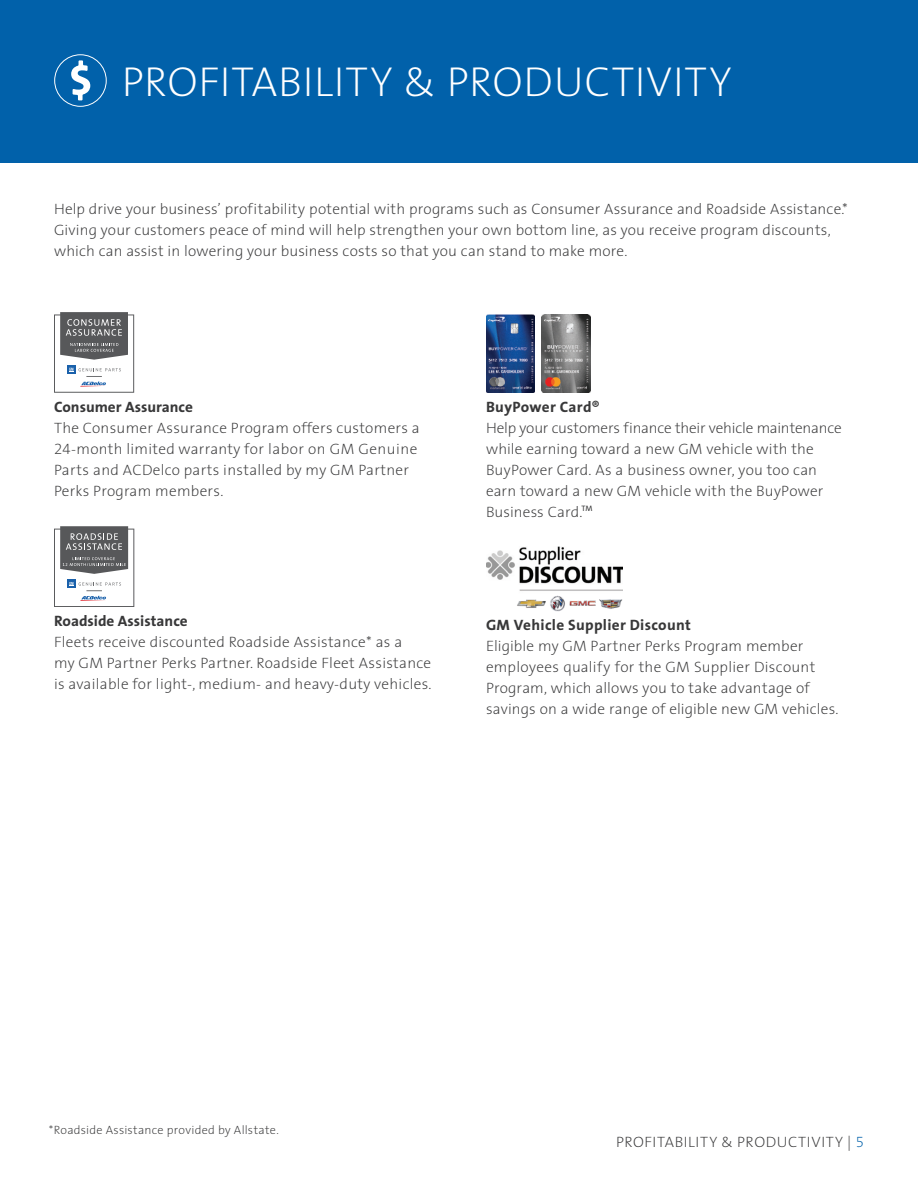
<style>
.page{position:relative;width:918px;height:1188px;background:#fff}
.page>*{position:absolute;margin:0;border:0;box-sizing:border-box;transform-origin:0 0}
.t1{font:300 42px "GM Sans";letter-spacing:.015em;color:#fff}
.t2{font:300 15px/21px "GM Sans";letter-spacing:.015em;color:#383839}
.t3{font:700 15px "GM Sans";color:#383839}
.t4{font:300 15px "GM Sans";letter-spacing:.04em;color:#383839}
.t5{font:700 15px "GM Sans";letter-spacing:.02em;color:#383839}
.t6{font:300 12px "GM Sans";letter-spacing:.02em;color:#383839}
.s1{font-weight:700}
.s2{font-weight:700;font-size:13.5px}
.s3{color:#0161aa}
</style>
<div class="page">
<div style="left:0;top:0;width:918px;height:162px;background:#0161aa"></div>
<svg style="left:54px;top:312px;width:80px;height:80px"></svg>
<svg style="left:54px;top:526px;width:80px;height:81px"></svg>
<img style="left:486px;top:315px;width:49px;height:78px">
<img style="left:541px;top:315px;width:49px;height:77px">
<img style="left:486px;top:546px;width:136px;height:45px">
<svg style="left:54px;top:54px;width:53px;height:53px"></svg>
<hr style="left:0;top:0;width:2px;height:163px;background:#0161aa">
<img style="left:517px;top:596px;width:106px;height:16px">
<h1 class="t1" style="left:122px;top:66px;width:611px">PROFITABILITY &amp; PRODUCTIVITY</h1>
<p class="t2" style="left:54px;top:199px;width:795px">Help drive your business’ profitability potential with programs such as Consumer Assurance and Roadside Assistance.*<br>Giving your customers peace of mind will help strengthen your own bottom line, as you receive program discounts, which can assist in lowering your business costs so that you can stand to make more.</p>
<p class="t3" style="left:54px;top:401px;width:141px">Consumer Assurance</p>
<p class="t2" style="left:54px;top:419px;width:367px">The Consumer Assurance Program offers customers a 24-month limited warranty for labor on GM Genuine Parts and ACDelco parts installed by my GM Partner Perks Program members.</p>
<p class="t3" style="left:54px;top:615px;width:135px">Roadside Assistance</p>
<p class="t2" style="left:54px;top:633px;width:379px">Fleets receive discounted Roadside Assistance* as a<br>my GM Partner Perks Partner. Roadside Fleet Assistance is available for light-, medium- and heavy-duty vehicles.</p>
<p class="t2" style="left:486px;top:398px;width:357px"><span class="s1">BuyPower Card</span><span class="s2">®<br></span>Help your customers finance their vehicle maintenance while earning toward a new GM vehicle with the BuyPower Card. As a business owner, you too can earn toward a new GM vehicle with the BuyPower Business Card.<sup>TM</sup></p>
<p class="t5" style="left:486px;top:620px;width:206px">GM Vehicle Supplier Discount</p>
<p class="t2" style="left:486px;top:637px;width:354px">Eligible my GM Partner Perks Program member employees qualify for the GM Supplier Discount Program, which allows you to take advantage of savings on a wide range of eligible new GM vehicles.</p>
<p class="t6" style="left:49px;top:1125px;width:231px">*Roadside Assistance provided by Allstate.</p>
<p class="t4" style="left:616px;top:1136px;width:249px">PROFITABILITY &amp; PRODUCTIVITY | <span class="s3">5</span></p>
</div>
